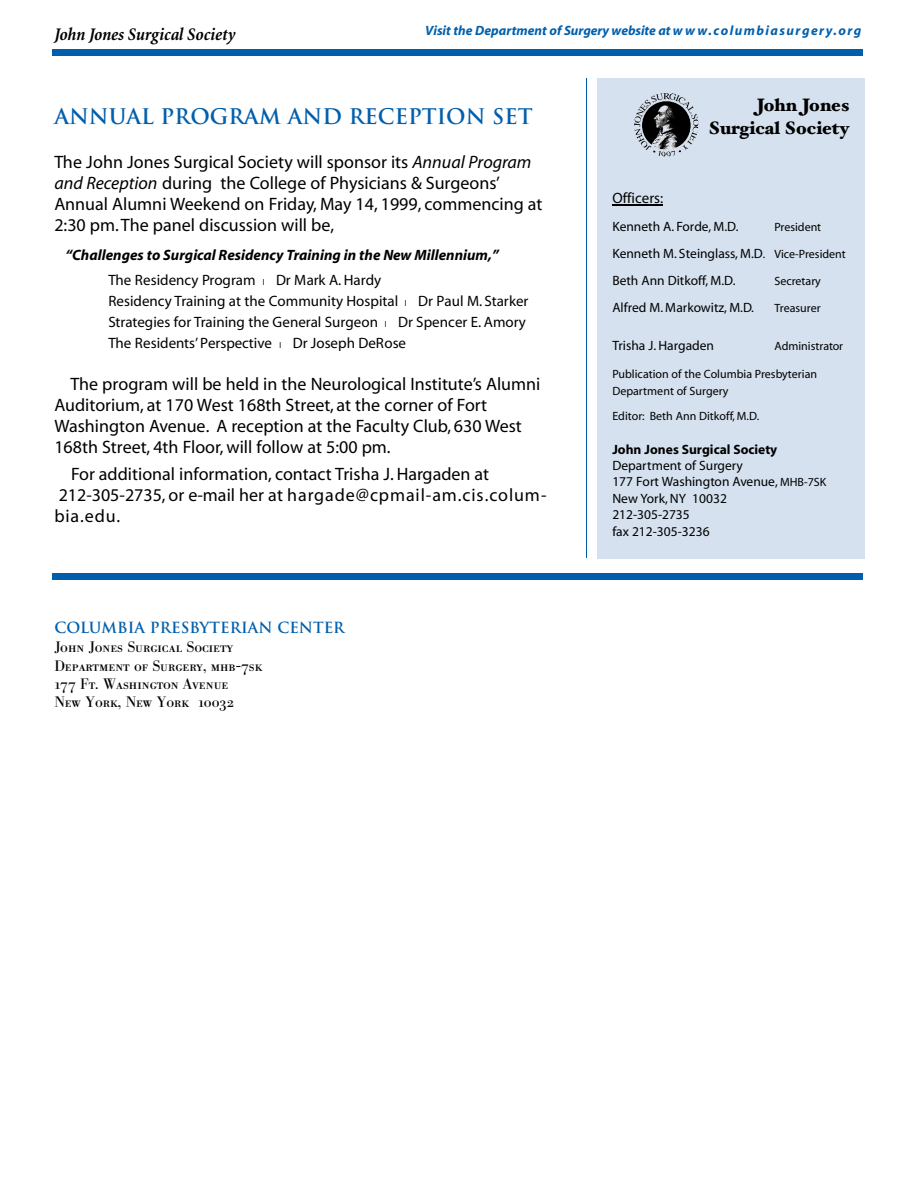
<style>
.page{position:relative;width:918px;height:1188px;background:#fff}
.page>*{position:absolute;margin:0;border:0;box-sizing:border-box;transform-origin:0 0}
.t1{font:700 21px "Trajan";color:#005fad}
.t2{font:18px/21px "Myriad";color:#000}
.t3{font:italic 700 condensed 18px "Minion";color:#000}
.t4{font:900 18px/23.7px "Hoefler Text";color:#000;text-align:right}
.t5{font:15px/21px "Myriad";color:#000}
.t6{font:15px/18.3px "Bodoni BE Regular SC";color:#000}
.t7{font:italic 700 15px/25.5px "Myriad";color:#000}
.t8{font:700 15px "Trajan";color:#005fad}
.t9{font:13.5px/16.5px "Myriad";color:#000}
.t10{font:italic 700 13.5px "Myriad";color:#005fad}
.t11{font:700 13.5px "Myriad";color:#000}
.t12{font:12px/16.5px "Myriad";color:#000}
.s1{font-style:italic}
.s2{font-weight:400;font-style:normal}
.s3{font-family:"Geneva";font-weight:400;font-style:normal;font-size:7.5px}
.s4{font-family:"Geneva";font-size:7.5px}
.s5{font-size:12px}
</style>
<div class="page">
<div style="left:53px;top:573px;width:810px;height:7px;background:#005fad"></div>
<hr style="left:586px;top:79px;width:1px;height:479px;background:#005fad">
<div style="left:53px;top:50px;width:810px;height:6px;background:#005fad"></div>
<div style="left:597px;top:78px;width:268px;height:481px;background:#d5e1ef"></div>
<svg style="left:612px;top:204px;width:51px;height:1px"></svg>
<img style="left:634px;top:93px;width:64px;height:64px">
<p class="t3" style="left:54px;top:28px;width:183px">John Jones Surgical Society</p>
<p class="t10" style="left:425px;top:26px;width:438px">Visit the Department of Surgery website at w w w. co l u m b i a s u rg e ry. o rg</p>
<p class="t1" style="left:54px;top:105px;width:480px">ANNUAL PROGRAM AND RECEPTION SET</p>
<p class="t2" style="left:54px;top:153px;width:490px">The John Jones Surgical Society will sponsor its <span class="s1">Annual Program and Reception</span> during the College of Physicians &amp; Surgeons’ Annual Alumni Weekend on Friday, May 14, 1999, commencing at 2:30 pm.The panel discussion will be,</p>
<p class="t7" style="left:108px;top:243px;width:392px;text-indent:-43px">“Challenges to Surgical Residency Training in the New Millennium,”<br><span class="s2">The Residency Program</span> <span class="s3">l</span> <span class="s2">Dr Mark A. Hardy</span></p>
<p class="t5" style="left:108px;top:292px;width:422px">Residency Training at the Community Hospital <span class="s4">l</span> Dr Paul M. Starker<br>Strategies for Training the General Surgeon <span class="s4">l</span> Dr Spencer E. Amory<br>The Residents’Perspective <span class="s4">l</span> Dr Joseph DeRose</p>
<p class="t2" style="left:54px;top:375px;width:488px;text-indent:16px">The program will be held in the Neurological Institute’s Alumni Auditorium, at 170 West 168th Street, at the corner of Fort Washington Avenue. A reception at the Faculty Club, 630 West 168th Street, 4th Floor, will follow at 5:00 pm.</p>
<p class="t2" style="left:54px;top:465px;width:494px;text-indent:17px">For additional information, contact Trisha J. Hargaden at<br>212-305-2735, or e-mail her at h a rg a d e @ c p m a i l - a m .c i s.co l u m&shy;b i a .e d u.</p>
<p class="t8" style="left:54px;top:619px;width:292px">COLUMBIA PRESBYTERIAN CENTER</p>
<p class="t6" style="left:54px;top:640px;width:210px">John Jones Surgical Society<br>Department of Surgery, mhb-7sk<br>177 Ft. Washington Avenue<br>New York, New York 10032</p>
<p class="t4" style="left:708px;top:95px;width:143px">John Jones<br>Surgical Society</p>
<p class="t5" style="left:612px;top:189px;width:52px">Officers:</p>
<p class="t9" style="left:612px;top:220px;width:128px">Kenneth A. Forde, M.D.</p>
<p class="t12" style="left:774px;top:220px;width:48px">President</p>
<p class="t9" style="left:612px;top:242px;width:235px;line-height:27px">Kenneth M. Steinglass, M.D<span class="s5">. Vice-President<br></span>Beth Ann Ditkoff, M.D.</p>
<p class="t12" style="left:774px;top:274px;width:48px">Secretary</p>
<p class="t9" style="left:612px;top:301px;width:143px">Alfred M. Markowitz, M.D.</p>
<p class="t12" style="left:774px;top:301px;width:48px">Treasurer</p>
<p class="t9" style="left:612px;top:338px;width:103px">Trisha J. Hargaden</p>
<p class="t12" style="left:774px;top:339px;width:70px">Administrator</p>
<p class="t12" style="left:612px;top:367px;width:206px">Publication of the Columbia Presbyterian<br>Department of Surgery</p>
<p class="t12" style="left:612px;top:409px;width:148px">Editor: Beth Ann Ditkoff, M.D.</p>
<p class="t11" style="left:612px;top:444px;width:167px">John Jones Surgical Society</p>
<p class="t9" style="left:612px;top:458px;width:215px">Department of Surgery<br>177 Fort Washington Avenue, <span class="s5">MHB-7SK<br></span>New York,NY 10032<br>212-305-2735<br>fax 212-305-3236</p>
</div>
